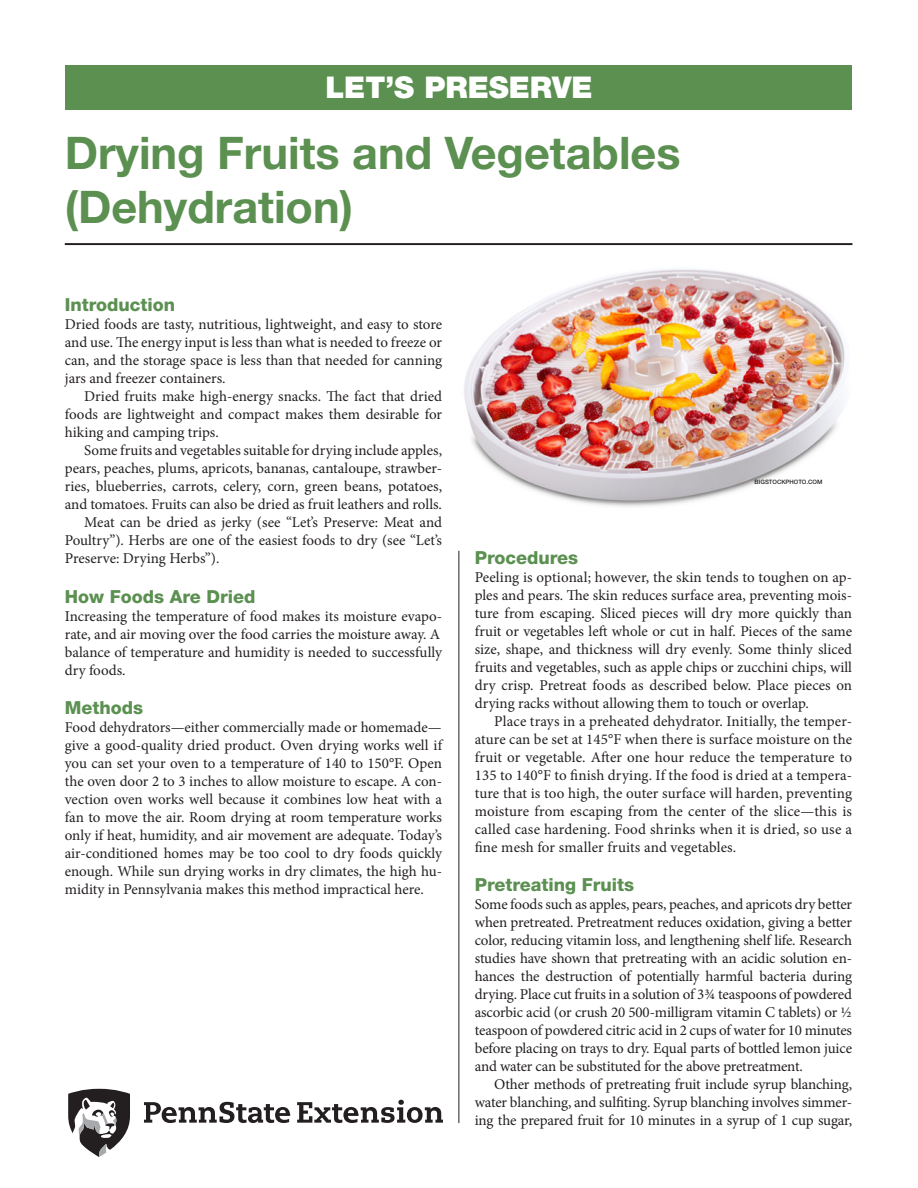
<style>
.page{position:relative;width:918px;height:1188px;background:#fff}
.page>*{position:absolute;margin:0;border:0;box-sizing:border-box;transform-origin:0 0}
.Title__with_no_subti{font:700 45px "Helvetica Neue LT Std";color:#5b9051}
.Series_Name{font:900 30px "Helvetica Neue LT Std";color:#fff}
.Subhead1{font:800 18px "Helvetica Neue LT Std";color:#5b9051}
.Text{font:15px/18px "Minion Pro";color:#231f20;text-align:justify}
.Photo_Credit{font:500 6px "Helvetica Neue LT Std";color:#231f20}
</style>
<div class="page">
<div style="left:66px;top:65px;width:786px;height:44px;background:#5b9051"></div>
<img style="left:464px;top:269px;width:381px;height:238px">
<hr style="left:65px;top:243px;width:787px;height:2px;background:#231f20">
<hr style="left:459px;top:551px;width:1px;height:572px;background:#231f20">
<svg style="left:68px;top:1088px;width:62px;height:69px"></svg>
<svg style="left:144px;top:1100px;width:299px;height:23px"></svg>
<p class="Series_Name" style="left:325px;top:69px;width:269px">LET’S PRESERVE</p>
<p class="Title__with_no_subti" style="left:65px;top:125px;width:617px">Drying Fruits and Vegetables</p>
<p class="Title__with_no_subti" style="left:65px;top:179px;width:290px">(Dehydration)</p>
<p class="Subhead1" style="left:65px;top:294px;width:112px">Introduction</p>
<p class="Text" style="left:65px;top:315px;width:379px">Dried foods are tasty, nutritious, lightweight, and easy to store and use. The energy input is less than what is needed to freeze or</p>
<p class="Text" style="left:65px;top:351px;width:379px">can, and the storage space is less than that needed for canning jars and freezer containers.</p>
<p class="Text" style="left:65px;top:387px;width:379px;text-indent:20px">Dried fruits make high-energy snacks. The fact that dried foods are lightweight and compact makes them desirable for hiking and camping trips.</p>
<p class="Text" style="left:65px;top:441px;width:379px;text-indent:20px">Some fruits and vegetables suitable for drying include apples, pears, peaches, plums, apricots, bananas, cantaloupe, strawber&shy;ries, blueberries, carrots, celery, corn, green beans, potatoes, and tomatoes. Fruits can also be dried as fruit leathers and rolls.</p>
<p class="Text" style="left:65px;top:513px;width:379px;text-indent:20px">Meat can be dried as jerky (see “Let’s Preserve: Meat and Poultry”). Herbs are one of the easiest foods to dry (see “Let’s Preserve: Drying Herbs”).</p>
<p class="Subhead1" style="left:65px;top:585px;width:192px">How Foods Are Dried</p>
<p class="Text" style="left:65px;top:607px;width:379px">Increasing the temperature of food makes its moisture evapo&shy;rate, and air moving over the food carries the moisture away. A</p>
<p class="Text" style="left:65px;top:643px;width:379px">balance of temperature and humidity is needed to successfully dry foods.</p>
<p class="Subhead1" style="left:65px;top:697px;width:80px">Methods</p>
<p class="Text" style="left:65px;top:718px;width:378px">Food dehydrators—either commercially made or homemade—</p>
<p class="Text" style="left:65px;top:736px;width:379px">give a good-quality dried product. Oven drying works well if you can set your oven to a temperature of 140 to 150°F. Open the oven door 2 to 3 inches to allow moisture to escape. A con&shy;vection oven works well because it combines low heat with a fan to move the air. Room drying at room temperature works only if heat, humidity, and air movement are adequate. Today’s air-conditioned homes may be too cool to dry foods quickly enough. While sun drying works in dry climates, the high hu&shy;midity in Pennsylvania makes this method impractical here.</p>
<p class="Photo_Credit" style="left:755px;top:478px;width:69px">BIGSTOCKPHOTO.COM</p>
<p class="Subhead1" style="left:475px;top:547px;width:105px">Procedures</p>
<p class="Text" style="left:475px;top:568px;width:379px">Peeling is optional; however, the skin tends to toughen on ap&shy;ples and pears. The skin reduces surface area, preventing mois&shy;ture from escaping. Sliced pieces will dry more quickly than fruit or vegetables left whole or cut in half. Pieces of the same size, shape, and thickness will dry evenly. Some thinly sliced fruits and vegetables, such as apple chips or zucchini chips, will dry crisp. Pretreat foods as described below. Place pieces on drying racks without allowing them to touch or overlap.</p>
<p class="Text" style="left:475px;top:712px;width:379px;text-align:right">Place trays in a preheated dehydrator. Initially, the temper&shy;ature can be set at 145°F when there is surface moisture on the</p>
<p class="Text" style="left:475px;top:748px;width:379px">fruit or vegetable. After one hour reduce the temperature to 135 to 140°F to finish drying. If the food is dried at a tempera&shy;ture that is too high, the outer surface will harden, preventing moisture from escaping from the center of the slice—this is called case hardening. Food shrinks when it is dried, so use a fine mesh for smaller fruits and vegetables.</p>
<p class="Subhead1" style="left:475px;top:874px;width:161px">Pretreating Fruits</p>
<p class="Text" style="left:475px;top:896px;width:379px">Some foods such as apples, pears, peaches, and apricots dry better when pretreated. Pretreatment reduces oxidation, giving a better color, reducing vitamin loss, and lengthening shelf life. Research studies have shown that pretreating with an acidic solution en&shy;hances the destruction of potentially harmful bacteria during drying. Place cut fruits in a solution of 3¾ teaspoons of powdered ascorbic acid (or crush 20 500-milligram vitamin C tablets) or ½ teaspoon of powdered citric acid in 2 cups of water for 10 minutes before placing on trays to dry. Equal parts of bottled lemon juice and water can be substituted for the above pretreatment.</p>
<p class="Text" style="left:475px;top:1076px;width:379px;text-indent:20px">Other methods of pretreating fruit include syrup blanching, water blanching, and sulfiting. Syrup blanching involves simmer&shy;ing the prepared fruit for 10 minutes in a syrup of 1 cup sugar,</p>
</div>
